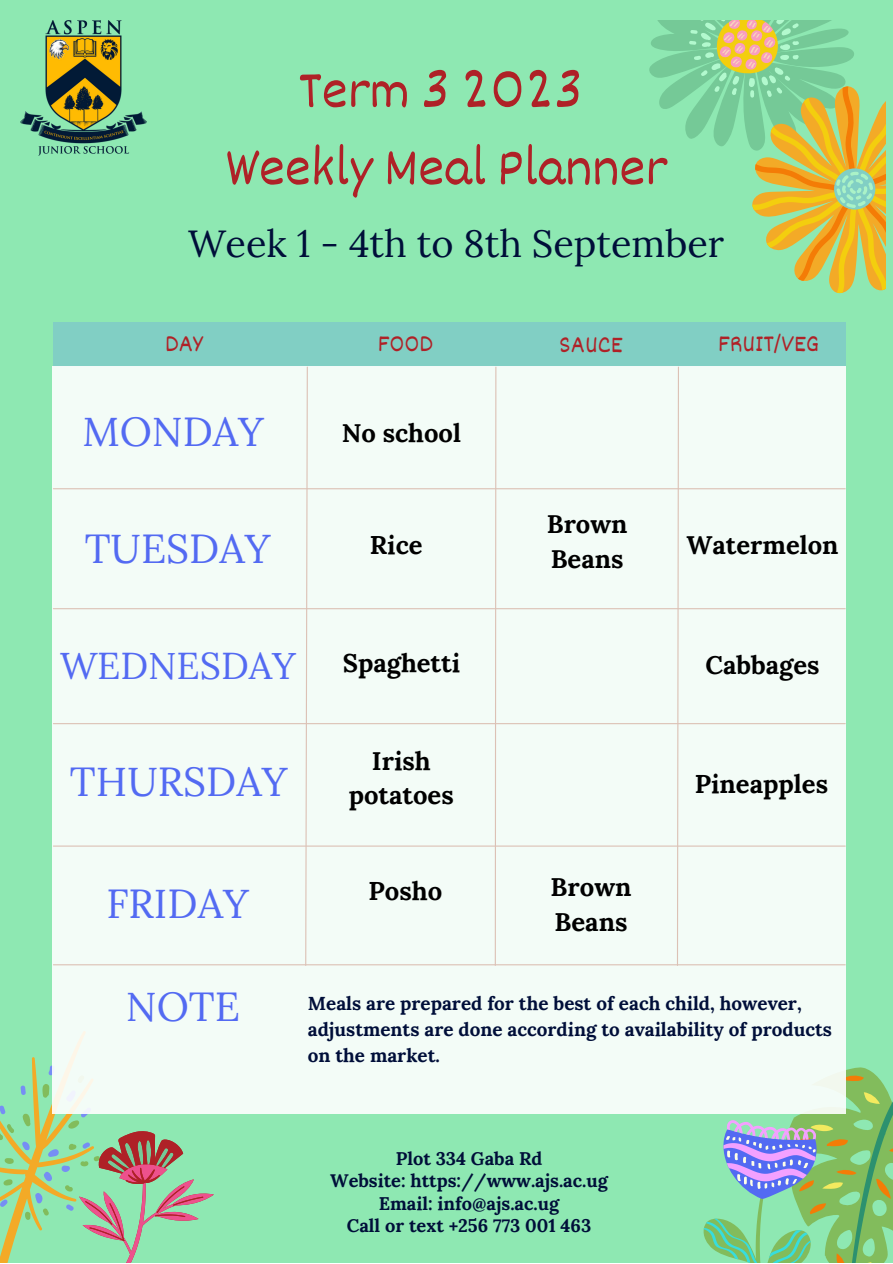
<style>
.page{position:relative;width:893px;height:1264px;background:#fff}
.page>*{position:absolute;margin:0;border:0;box-sizing:border-box;transform-origin:0 0}
.t1{font:55.35px "Dekko";color:#af2127}
.t2{font:40.5px "Lora";color:#536af2}
.t3{font:37.8px "Lora";color:#000e39}
.t4{font:37.35px "Lora";color:#536af2}
.t5{font:700 25.65px/34.8px "Lora";color:#000}
.t6{font:700 25.5px/34.8px "Lora";color:#000}
.t7{font:24.75px "Dekko";color:#af2127}
.t8{font:700 18.9px/26.1px "Lora";color:#000e39}
.t9{font:700 18.3px "Lora";color:#000e39}
</style>
<div class="page">
<div style="left:0;top:0;width:892px;height:1262px;background:#8ee8b2"></div>
<svg style="left:0;top:1057px;width:214px;height:205px"></svg>
<div style="left:53px;top:322px;width:792px;height:44px;background:#81cfc4"></div>
<svg style="left:702px;top:1046px;width:190px;height:216px"></svg>
<div style="left:52px;top:366px;width:793px;height:747px;background:#f3fcf7"></div>
<svg style="left:304px;top:366px;width:4px;height:600px"></svg>
<svg style="left:676px;top:366px;width:3px;height:600px"></svg>
<hr style="left:53px;top:488px;width:792px;height:1px;background:#dcc1b5">
<hr style="left:53px;top:608px;width:792px;height:1px;background:#dcc1b5">
<hr style="left:53px;top:723px;width:792px;height:1px;background:#dcc1b5">
<hr style="left:53px;top:845px;width:792px;height:1px;background:#dcc1b5">
<hr style="left:53px;top:964px;width:792px;height:1px;background:#dcc1b5">
<svg style="left:494px;top:366px;width:3px;height:600px"></svg>
<svg style="left:649px;top:20px;width:236px;height:274px"></svg>
<hr style="left:0;top:400px;width:1px;height:837px;background:#dcc1b5">
<img style="left:20px;top:20px;width:126px;height:135px">
<p class="t1" style="left:298px;top:55px;width:286px">Term 3 2023</p>
<p class="t1" style="left:225px;top:133px;width:443px">Weekly Meal Planner</p>
<p class="t3" style="left:188px;top:219px;width:537px">Week 1 - 4th to 8th September</p>
<p class="t7" style="left:165px;top:328px;width:39px">DAY</p>
<p class="t7" style="left:378px;top:328px;width:57px">FOOD</p>
<p class="t7" style="left:559px;top:329px;width:65px">SAUCE</p>
<p class="t7" style="left:718px;top:328px;width:102px">FRUIT/VEG</p>
<p class="t2" style="left:83px;top:405px;width:183px">MONDAY</p>
<p class="t2" style="left:85px;top:522px;width:187px">TUESDAY</p>
<p class="t4" style="left:60px;top:642px;width:237px">WEDNESDAY</p>
<p class="t2" style="left:70px;top:754px;width:219px">THURSDAY</p>
<p class="t2" style="left:106px;top:877px;width:144px">FRIDAY</p>
<p class="t6" style="left:342px;top:415px;width:121px">No school</p>
<p class="t6" style="left:370px;top:527px;width:54px">Rice</p>
<p class="t6" style="left:343px;top:645px;width:119px">Spaghetti</p>
<p class="t6" style="left:349px;top:743px;width:106px;text-align:center">Irish potatoes</p>
<p class="t5" style="left:368px;top:873px;width:75px">Posho</p>
<p class="t6" style="left:546px;top:506px;width:82px">Brown<br>Beans</p>
<p class="t5" style="left:550px;top:869px;width:82px">Brown<br>Beans</p>
<p class="t6" style="left:686px;top:527px;width:153px">Watermelon</p>
<p class="t6" style="left:705px;top:647px;width:115px">Cabbages</p>
<p class="t5" style="left:694px;top:766px;width:135px">Pineapples</p>
<p class="t2" style="left:126px;top:980px;width:116px">NOTE</p>
<p class="t8" style="left:308px;top:989px;width:525px">Meals are prepared for the best of each child, however, adjustments are done according to availability of products on the market.</p>
<p class="t9" style="left:395px;top:1146px;width:148px">Plot 334 Gaba Rd</p>
<p class="t9" style="left:330px;top:1168px;width:279px">Website: https://www.ajs.ac.ug</p>
<p class="t9" style="left:379px;top:1191px;width:182px">Email: info@ajs.ac.ug</p>
<p class="t9" style="left:347px;top:1213px;width:246px">Call or text +256 773 001 463</p>
</div>
